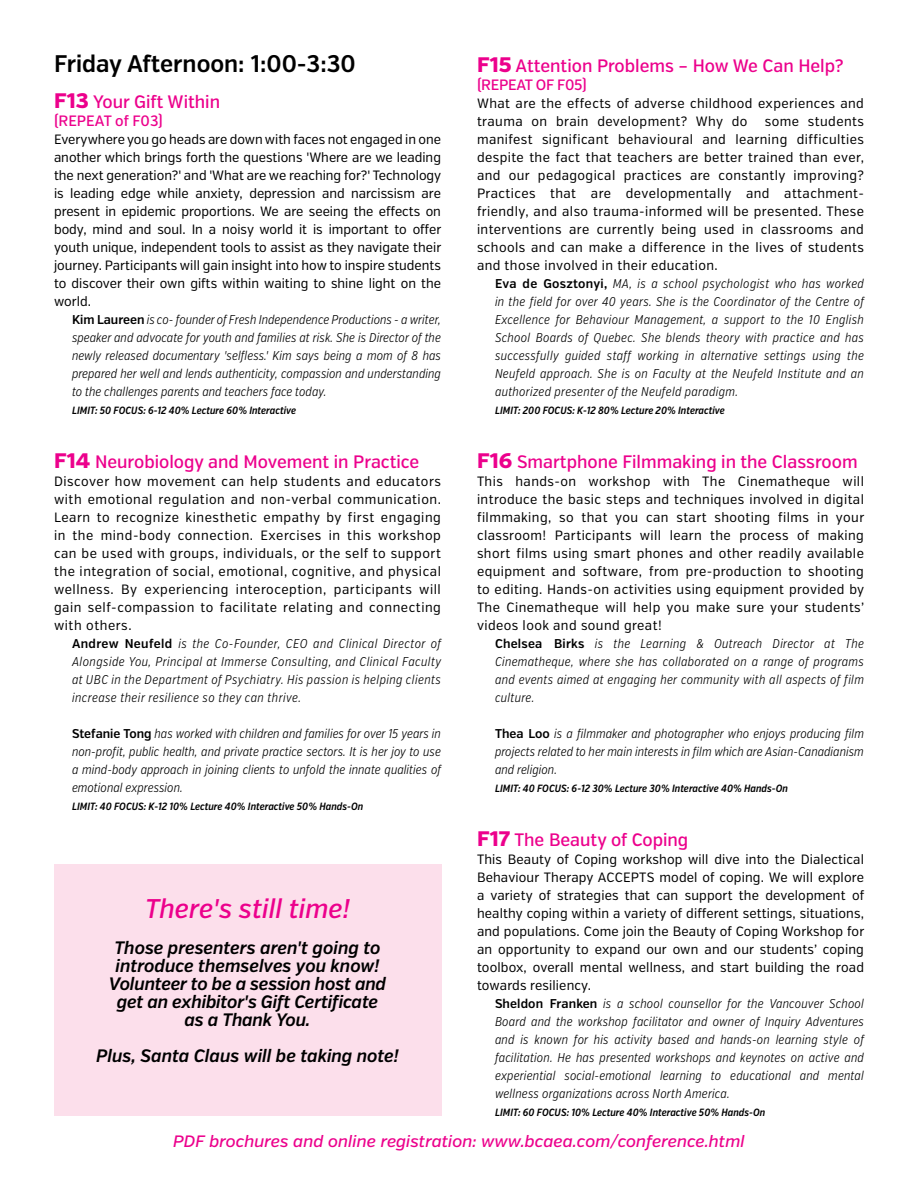
<style>
.page{position:relative;width:918px;height:1188px;background:#fff}
.page>*{position:absolute;margin:0;border:0;box-sizing:border-box;transform-origin:0 0}
.t1{font:italic 500 27px "Verb Cond";color:#ec008c}
.t2{font:600 24px "Verb Cond";color:#000}
.t3{font:italic 600 18px/18px "Verb Cond";letter-spacing:-.01em;color:#000;text-align:center}
.t4{font:500 18px "Verb Cond";color:#ec008c}
.t5{font:italic 500 16.5px "Verb";color:#ec008c}
.t6{font:500 15px "Verb Cond";color:#ec008c}
.t7{font:500 15px "Verb Cond";letter-spacing:-.02em;color:#ec008c}
.t8{font:13.5px/18px "Verb Cond";letter-spacing:.03em;color:#000;text-align:justify}
.t9{font:italic 300 12.75px/18px "Verb Ex Cond";letter-spacing:.01em;color:#000;text-align:justify}
.t10{font:italic 600 10.5px "Verb Ex Cond";color:#000}
.s1{font-family:"Verb";font-weight:800;font-size:21px}
.s2{font-family:"Verb Cond";font-weight:600;font-style:normal}
</style>
<div class="page">
<div style="left:54px;top:864px;width:387px;height:252px;background:#fcdfeb"></div>
<h2 class="t2" style="left:54px;top:49px;width:303px">Friday Afternoon: 1:00-3:30</h2>
<h3 class="t4" style="left:54px;top:91px;width:168px"><span class="s1">F13</span> Your Gift Within</h3>
<p class="t6" style="left:54px;top:112px;width:110px">(REPEAT of F03)</p>
<p class="t8" style="left:54px;top:131px;width:389px">Everywhere you go heads are down with faces not engaged in one another which brings forth the questions 'Where are we leading the next generation?' and 'What are we reaching for?' Technology is leading edge while anxiety, depression and narcissism are present in epidemic proportions. We are seeing the effects on body, mind and soul. In a noisy world it is important to offer youth unique, independent tools to assist as they navigate their journey. Participants will gain insight into how to inspire students to discover their own gifts within waiting to shine light on the world.</p>
<p class="t9" style="left:72px;top:311px;width:371px"><span class="s2">Kim Laureen</span> is co- founder of Fresh Independence Productions - a writer, speaker and advocate for youth and families at risk. She is Director of the newly released documentary 'selfless.' Kim says being a mom of 8 has prepared her well and lends authenticity, compassion and understanding to the challenges parents and teachers face today.</p>
<p class="t10" style="left:72px;top:404px;width:226px">LIMIT: 50 FOCUS: 6-12 40% Lecture 60% Interactive</p>
<h3 class="t4" style="left:54px;top:451px;width:367px"><span class="s1">F14</span> Neurobiology and Movement in Practice</h3>
<p class="t8" style="left:54px;top:473px;width:389px">Discover how movement can help students and educators with emotional regulation and non-verbal communication.<br>Learn to recognize kinesthetic empathy by first engaging in the mind-body connection. Exercises in this workshop can be used with groups, individuals, or the self to support the integration of social, emotional, cognitive, and physical wellness. By experiencing interoception, participants will gain self-compassion to facilitate relating and connecting with others.</p>
<p class="t9" style="left:72px;top:635px;width:371px"><span class="s2">Andrew Neufeld</span> is the Co-Founder, CEO and Clinical Director of Alongside You, Principal at Immerse Consulting, and Clinical Faculty at UBC in the Department of Psychiatry. His passion is helping clients increase their resilience so they can thrive.</p>
<p class="t9" style="left:72px;top:725px;width:371px"><span class="s2">Stefanie Tong</span> has worked with children and families for over 15 years in non-profit, public health, and private practice sectors. It is her joy to use a mind-body approach in joining clients to unfold the innate qualities of emotional expression.</p>
<p class="t10" style="left:72px;top:800px;width:293px">LIMIT: 40 FOCUS: K-12 10% Lecture 40% Interactive 50% Hands-On</p>
<h1 class="t1" style="left:145px;top:892px;width:206px">There's still time!</h1>
<h3 class="t3" style="left:109px;top:939px;width:279px">Those presenters aren't going to introduce themselves you know!<br>Volunteer to be a session host and get an exhibitor's Gift Certificate as a Thank You.</h3>
<h3 class="t3" style="left:96px;top:1047px;width:304px">Plus, Santa Claus will be taking note!</h3>
<h3 class="t4" style="left:477px;top:55px;width:368px"><span class="s1">F15</span> Attention Problems – How We Can Help?</h3>
<p class="t7" style="left:477px;top:76px;width:111px">(REPEAT OF F05)</p>
<p class="t8" style="left:477px;top:95px;width:388px">What are the effects of adverse childhood experiences and trauma on brain development? Why do</p>
<p class="t8" style="left:477px;top:113px;width:389px;text-indent:288px">some students manifest significant behavioural and learning difficulties despite the fact that teachers are better trained than ever, and our pedagogical practices are constantly improving?<br>Practices that are developmentally and attachment&shy;friendly, and also trauma-informed will be presented. These interventions are currently being used in classrooms and schools and can make a difference in the lives of students and those involved in their education.</p>
<p class="t9" style="left:495px;top:275px;width:371px"><span class="s2">Eva de Gosztonyi,</span> MA, is a school psychologist who has worked in the field for over 40 years. She is the Coordinator of the Centre of Excellence for Behaviour Management, a support to the 10 English School Boards of Quebec. She blends theory with practice and has successfully guided staff working in alternative settings using the Neufeld approach. She is on Faculty at the Neufeld Institute and an authorized presenter of the Neufeld paradigm.</p>
<p class="t10" style="left:495px;top:404px;width:231px">LIMIT: 200 FOCUS: K-12 80% Lecture 20% Interactive</p>
<h3 class="t4" style="left:477px;top:451px;width:382px"><span class="s1">F16</span> Smartphone Filmmaking in the Classroom</h3>
<p class="t8" style="left:477px;top:473px;width:389px">This hands-on workshop with The Cinematheque will introduce the basic steps and techniques involved in digital filmmaking, so that you can start shooting films in your classroom! Participants will learn the process of making short films using smart phones and other readily available equipment and software, from pre-production to shooting to editing. Hands-on activities using equipment provided by The Cinematheque will help you make sure your students’ videos look and sound great!</p>
<p class="t9" style="left:495px;top:635px;width:371px"><span class="s2">Chelsea Birks</span> is the Learning &amp; Outreach Director at The Cinematheque, where she has collaborated on a range of programs and events aimed at engaging her community with all aspects of film culture.</p>
<p class="t9" style="left:495px;top:725px;width:371px"><span class="s2">Thea Loo</span> is a filmmaker and photographer who enjoys producing film projects related to her main interests in film which are Asian-Canadianism and religion.</p>
<p class="t10" style="left:495px;top:782px;width:295px">LIMIT: 40 FOCUS: 6-12 30% Lecture 30% Interactive 40% Hands-On</p>
<h3 class="t4" style="left:477px;top:829px;width:213px"><span class="s1">F17</span> The Beauty of Coping</h3>
<p class="t8" style="left:477px;top:851px;width:389px">This Beauty of Coping workshop will dive into the Dialectical Behaviour Therapy ACCEPTS model of coping. We will explore a variety of strategies that can support the development of healthy coping within a variety of different settings, situations, and populations. Come join the Beauty of Coping Workshop for an opportunity to expand our own and our students’ coping toolbox, overall mental wellness, and start building the road towards resiliency.</p>
<p class="t9" style="left:495px;top:995px;width:371px"><span class="s2">Sheldon Franken</span> is a school counsellor for the Vancouver School Board and the workshop facilitator and owner of Inquiry Adventures and is known for his activity based and hands-on learning style of facilitation. He has presented workshops and keynotes on active and experiential social-emotional learning to educational and mental wellness organizations across North America.</p>
<p class="t10" style="left:495px;top:1106px;width:272px">LIMIT: 60 FOCUS: 10% Lecture 40% Interactive 50% Hands-On</p>
<p class="t5" style="left:173px;top:1132px;width:573px">PDF brochures and online registration: www.bcaea.com/conference.html</p>
</div>
